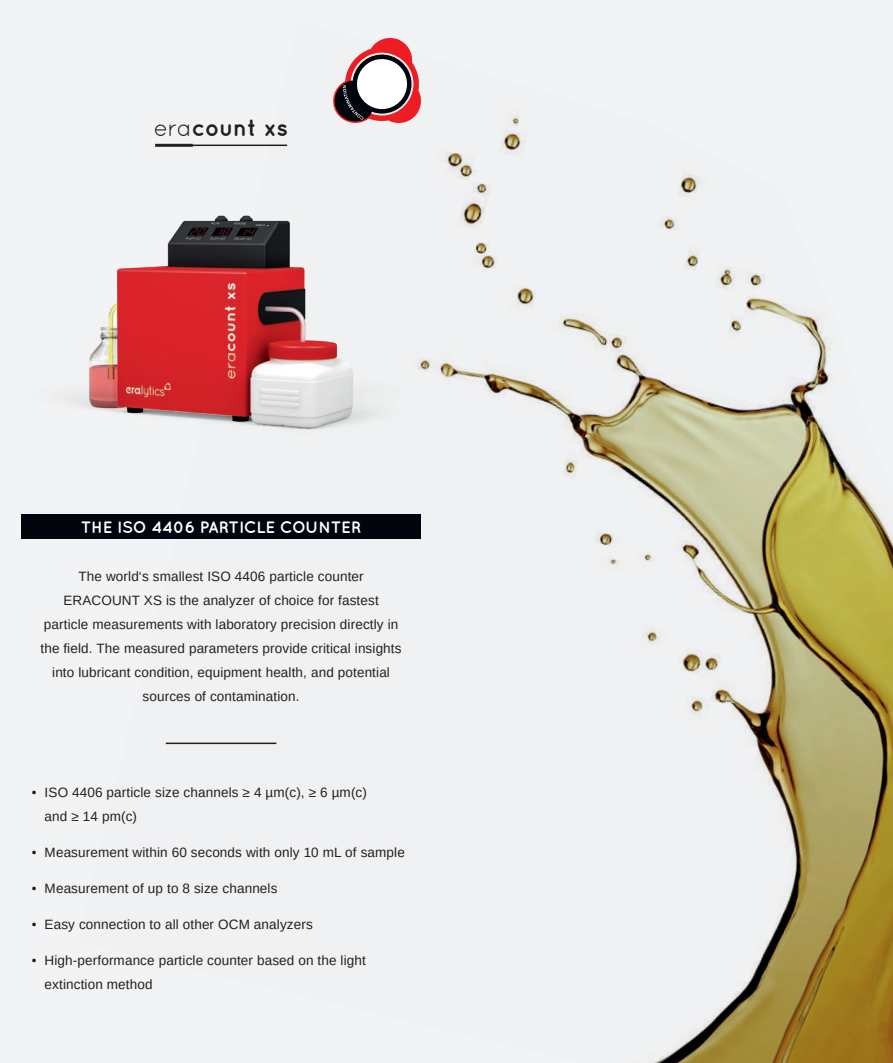
<style>
.page{position:relative;width:893px;height:1063px;background:#f2f3f4}
.page>*{position:absolute;margin:0;border:0;box-sizing:border-box;transform-origin:0 0}
.t1{font:700 23.55px "Quicksand";letter-spacing:-.015em;color:#231f20}
.t2{font:700 16.5px "Quicksand";letter-spacing:-.01em;color:#fff}
.t3{font:13.5px/24px "Arimo";letter-spacing:.01em;color:#231f20}
.s1{font-weight:400}
</style>
<div class="page">
<img style="left:165px;top:114px;width:728px;height:949px">
<img style="left:69px;top:134px;width:474px;height:329px">
<div style="left:21px;top:514px;width:400px;height:25px;background:#01060e"></div>
<hr style="left:155px;top:145px;width:132px;height:1px;background:#231f20">
<hr style="left:155px;top:144px;width:38px;height:3px;background:#231f20">
<svg style="left:330px;top:38px;width:93px;height:89px"></svg>
<hr style="left:166px;top:743px;width:110px;height:1px;background:#231f20">
<h1 class="t1" style="left:154px;top:113px;width:136px"><span class="s1">era</span>count xs</h1>
<p class="t2" style="left:81px;top:517px;width:282px">THE ISO 4406 PARTICLE COUNTER</p>
<p class="t3" style="left:41px;top:564px;width:362px;text-align:center">The world‘s smallest ISO 4406 particle counter ERACOUNT XS is the analyzer of choice for fastest particle measurements with laboratory precision directly in the field. The measured parameters provide critical insights into lubricant condition, equipment health, and potential sources of contamination.</p>
<p class="t3" style="left:45px;top:780px;width:324px;text-indent:-13px">• ISO 4406 particle size channels ≥ 4 µm(c), ≥ 6 µm(c) and ≥ 14 pm(c)</p>
<p class="t3" style="left:32px;top:840px;width:374px">• Measurement within 60 seconds with only 10 mL of sample</p>
<p class="t3" style="left:32px;top:876px;width:247px">• Measurement of up to 8 size channels</p>
<p class="t3" style="left:32px;top:912px;width:282px">• Easy connection to all other OCM analyzers</p>
<p class="t3" style="left:45px;top:948px;width:323px;text-indent:-13px">• High-performance particle counter based on the light extinction method</p>
</div>
